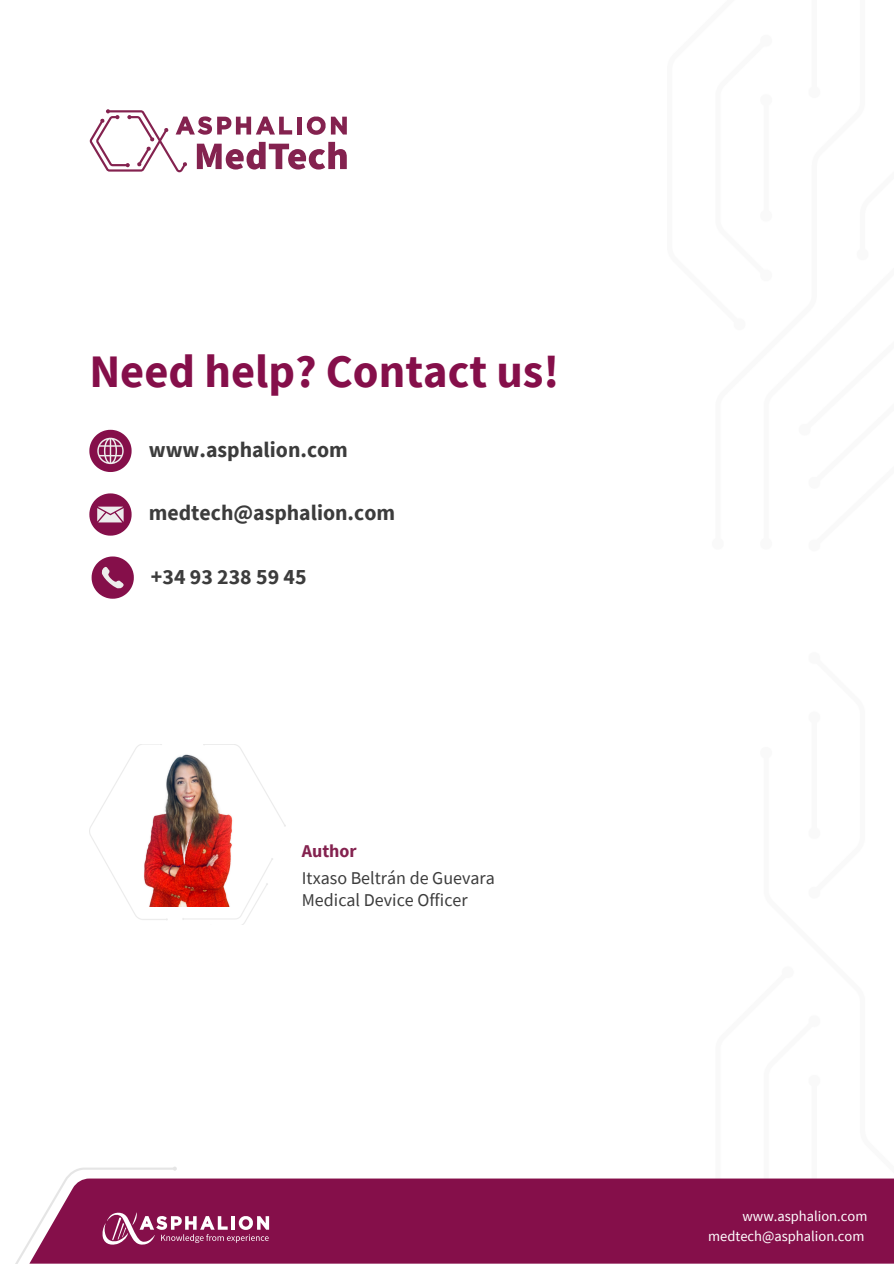
<style>
.page{position:relative;width:894px;height:1264px;background:#fff}
.page>*{position:absolute;margin:0;border:0;box-sizing:border-box;transform-origin:0 0}
.t1{font:700 46.5px "Source Sans Pro";color:#850f4a}
.t2{font:700 21.75px "Source Sans Pro";color:#3c3c3c}
.t3{font:18px/27px "Source Sans Pro";color:#3c3c3c}
.t4{font:14.55px "Source Sans Pro";color:#fff}
.s1{font-weight:700;color:#84224f}
</style>
<div class="page">
<div style="left:269px;top:1178px;width:624px;height:85px;background:#850f4a"></div>
<svg style="left:16px;top:1167px;width:253px;height:96px"></svg>
<img style="left:89px;top:744px;width:196px;height:180px">
<svg style="left:89px;top:109px;width:258px;height:63px"></svg>
<svg style="left:92px;top:556px;width:42px;height:42px"></svg>
<svg style="left:89px;top:430px;width:42px;height:42px"></svg>
<svg style="left:89px;top:493px;width:42px;height:42px"></svg>
<h2 class="t1" style="left:89px;top:341px;width:471px">Need help? Contact us!</h2>
<h2 class="t2" style="left:149px;top:435px;width:201px">www.asphalion.com</h2>
<p class="t2" style="left:149px;top:498px;width:248px">medtech@asphalion.com</p>
<p class="t2" style="left:151px;top:562px;width:157px">+34 93 238 59 45</p>
<h2 class="t3" style="left:302px;top:837px;width:194px"><span class="s1">Author<br></span>Itxaso Beltrán de Guevara</h2>
<h2 class="t3" style="left:302px;top:885px;width:167px">Medical Device Officer</h2>
<p class="t4" style="left:742px;top:1206px;width:126px">www.asphalion.com</p>
<p class="t4" style="left:708px;top:1226px;width:158px">medtech@asphalion.com</p>
</div>
